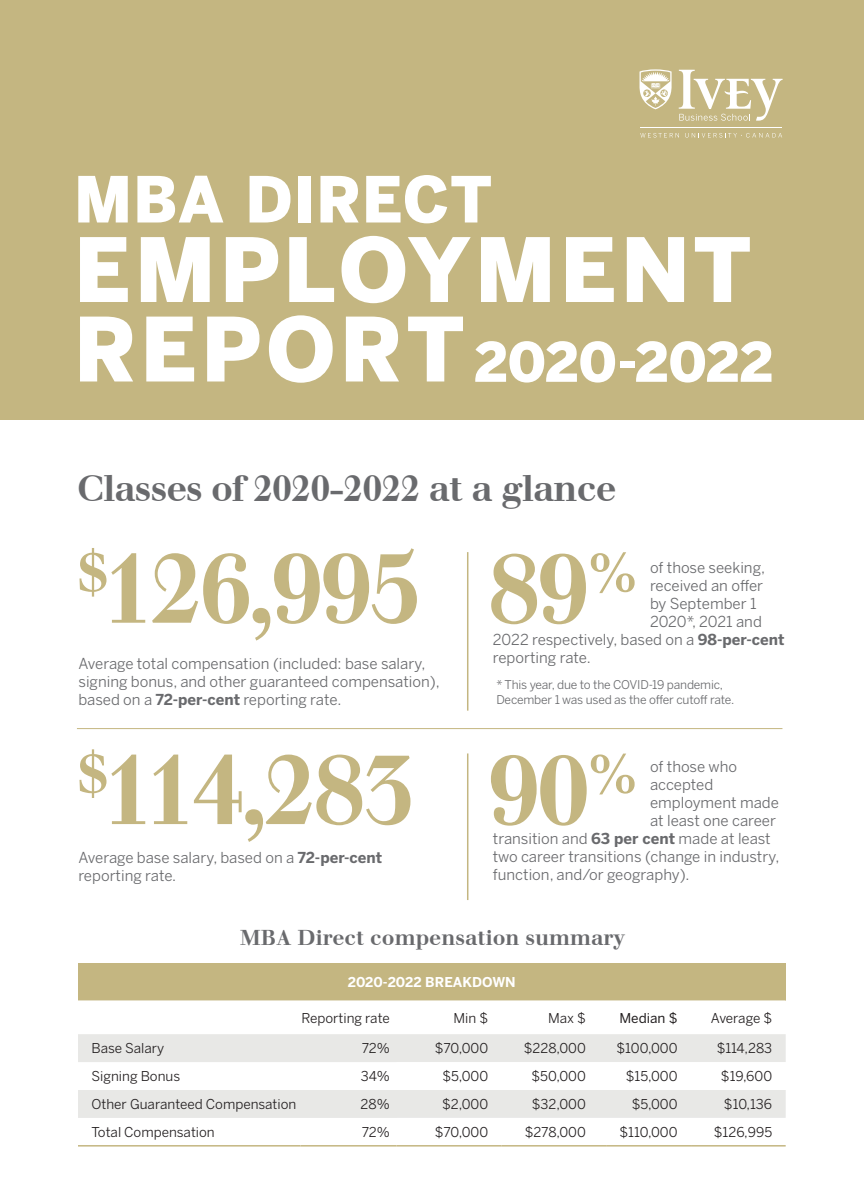
<style>
.page{position:relative;width:864px;height:1188px;background:#fff}
.page>*{position:absolute;margin:0;border:0;box-sizing:border-box;transform-origin:0 0}
._24_HEAD{font:700 97.5px "Walbaum S Si";letter-spacing:-.05em;color:#c4b681}
.t1{font:900 87.75px/79.5px "Benton Sans";letter-spacing:.045em;color:#fff}
.t2{font:900 63px "Benton Sans";letter-spacing:.01em;color:#fff}
.t3{font:900 54px "Benton Sans";letter-spacing:-.01em;color:#fff}
.HEAD{font:700 36px "Walbaum S Si";letter-spacing:-.025em;color:#696a6d}
.SUB_gray{font:700 21px "Walbaum S Si";color:#696a6d}
.recruiting_companies{font:15px/18px "Benton Sans";color:#696a6d}
.TABLE_NUMBERS{font:13.5px "Benton Sans";color:#231f20}
.TABLE_TEXT{font:13.5px "Benton Sans";color:#231f20}
.TABLE_HEAD{font:700 13.5px "Benton Sans";color:#fff}
.TABLE_NUMBERS-2{font:13.5px "Benton Sans";letter-spacing:-.02em;color:#231f20}
.TABLE_NUMBERS-3{font:13.5px "Benton Sans";color:#231f20}
.BIRDSEED{font:12px/14.4px "Benton Sans";letter-spacing:-.015em;color:#696a6d}
.s1{font-weight:700}
</style>
<div class="page">
<div style="left:0;top:0;width:864px;height:420px;background:#c4b681"></div>
<hr style="left:467px;top:552px;width:1px;height:159px;background:#c4b681">
<hr style="left:467px;top:753px;width:1px;height:147px;background:#c4b681">
<div style="left:78px;top:963px;width:708px;height:37px;background:#c4b681"></div>
<svg style="left:78px;top:1000px;width:708px;height:1px"></svg>
<svg style="left:78px;top:1034px;width:708px;height:84px;fill:#e8e8e6"></svg>
<svg style="left:397px;top:1062px;width:389px;height:56px"></svg>
<hr style="left:78px;top:1145px;width:222px;height:2px;background:#c4b681">
<hr style="left:300px;top:1145px;width:97px;height:2px;background:#c4b681">
<hr style="left:397px;top:1145px;width:105px;height:2px;background:#c4b681">
<hr style="left:502px;top:1145px;width:104px;height:2px;background:#c4b681">
<hr style="left:606px;top:1145px;width:85px;height:2px;background:#c4b681">
<hr style="left:691px;top:1145px;width:95px;height:2px;background:#c4b681">
<hr style="left:77px;top:728px;width:705px;height:1px;background:#c4b681">
<svg style="left:640px;top:133px;width:39px;height:5px"></svg>
<svg style="left:685px;top:133px;width:97px;height:5px"></svg>
<hr style="left:640px;top:127px;width:142px;height:1px;background:#fff">
<svg style="left:679px;top:70px;width:104px;height:51px"></svg>
<svg style="left:640px;top:69px;width:32px;height:40px"></svg>
<p class="t2" style="left:74px;top:162px;width:419px">MBA DIRECT</p>
<p class="t1" style="left:74px;top:229px;width:679px">EMPLOYMENT<br>REPORT</p>
<p class="t3" style="left:474px;top:330px;width:301px">2020-2022</p>
<p class="HEAD" style="left:77px;top:466px;width:541px">Classes of 2020-2022 at a glance</p>
<p class="_24_HEAD" style="left:78px;top:528px;width:347px"><sup>$</sup>126,995</p>
<p class="recruiting_companies" style="left:78px;top:655px;width:363px">Average total compensation (included: base salary, signing bonus, and other guaranteed compensation), based on a <span class="s1">72-per-cent</span> reporting rate.</p>
<p class="_24_HEAD" style="left:78px;top:729px;width:339px"><sup>$</sup>114,283</p>
<p class="recruiting_companies" style="left:78px;top:849px;width:305px">Average base salary, based on a <span class="s1">72-per-cent </span>reporting rate.</p>
<p class="_24_HEAD" style="left:487px;top:528px;width:154px">89<sup>%</sup></p>
<p class="recruiting_companies" style="left:650px;top:559px;width:117px">of those seeking,</p>
<p class="recruiting_companies" style="left:650px;top:577px;width:115px">received an offer</p>
<p class="recruiting_companies" style="left:650px;top:595px;width:108px">by September 1</p>
<p class="recruiting_companies" style="left:650px;top:613px;width:113px">2020*, 2021 and</p>
<p class="recruiting_companies" style="left:493px;top:631px;width:293px">2022 respectively, based on a <span class="s1">98-per-cent</span></p>
<p class="recruiting_companies" style="left:493px;top:649px;width:99px">reporting rate.</p>
<p class="BIRDSEED" style="left:496px;top:677px;width:239px">* This year, due to the COVID-19 pandemic,<br>December 1 was used as the offer cutoff rate.</p>
<p class="_24_HEAD" style="left:487px;top:730px;width:154px">90<sup>%</sup></p>
<p class="recruiting_companies" style="left:650px;top:757px;width:89px">of those who</p>
<p class="recruiting_companies" style="left:650px;top:775px;width:65px">accepted</p>
<p class="recruiting_companies" style="left:650px;top:793px;width:131px">employment made</p>
<p class="recruiting_companies" style="left:650px;top:811px;width:127px">at least one career</p>
<p class="recruiting_companies" style="left:493px;top:829px;width:279px">transition and <span class="s1">63 per cent</span> made at least</p>
<p class="recruiting_companies" style="left:493px;top:847px;width:288px">two career transitions (change in industry,</p>
<p class="recruiting_companies" style="left:493px;top:865px;width:198px">function, and/or geography).</p>
<p class="SUB_gray" style="left:240px;top:925px;width:387px">MBA Direct compensation summary</p>
<p class="TABLE_HEAD" style="left:348px;top:974px;width:169px">2020-2022 BREAKDOWN</p>
<p class="TABLE_NUMBERS" style="left:301px;top:1010px;width:90px">Reporting rate</p>
<p class="TABLE_NUMBERS" style="left:454px;top:1010px;width:36px">Min $</p>
<p class="TABLE_NUMBERS" style="left:548px;top:1010px;width:39px">Max $</p>
<p class="TABLE_NUMBERS-3" style="left:619px;top:1010px;width:60px">Median $</p>
<p class="TABLE_NUMBERS-2" style="left:711px;top:1010px;width:63px">Average $</p>
<p class="TABLE_TEXT" style="left:92px;top:1041px;width:74px">Base Salary</p>
<p class="TABLE_NUMBERS" style="left:362px;top:1041px;width:29px">72%</p>
<p class="TABLE_NUMBERS" style="left:435px;top:1041px;width:55px">$70,000</p>
<p class="TABLE_NUMBERS" style="left:524px;top:1041px;width:64px">$228,000</p>
<p class="TABLE_NUMBERS" style="left:616px;top:1041px;width:63px">$100,000</p>
<p class="TABLE_NUMBERS" style="left:717px;top:1041px;width:57px">$114,283</p>
<p class="TABLE_TEXT" style="left:92px;top:1068px;width:90px">Signing Bonus</p>
<p class="TABLE_NUMBERS" style="left:361px;top:1068px;width:31px">34%</p>
<p class="TABLE_NUMBERS" style="left:442px;top:1068px;width:47px">$5,000</p>
<p class="TABLE_NUMBERS" style="left:531px;top:1068px;width:56px">$50,000</p>
<p class="TABLE_NUMBERS" style="left:626px;top:1068px;width:53px">$15,000</p>
<p class="TABLE_NUMBERS" style="left:721px;top:1068px;width:53px">$19,600</p>
<p class="TABLE_TEXT" style="left:92px;top:1096px;width:206px">Other Guaranteed Compensation</p>
<p class="TABLE_NUMBERS" style="left:361px;top:1096px;width:31px">28%</p>
<p class="TABLE_NUMBERS" style="left:442px;top:1096px;width:48px">$2,000</p>
<p class="TABLE_NUMBERS" style="left:532px;top:1096px;width:56px">$32,000</p>
<p class="TABLE_NUMBERS" style="left:632px;top:1096px;width:47px">$5,000</p>
<p class="TABLE_NUMBERS" style="left:724px;top:1096px;width:50px">$10,136</p>
<p class="TABLE_TEXT" style="left:92px;top:1124px;width:125px">Total Compensation</p>
<p class="TABLE_NUMBERS" style="left:362px;top:1124px;width:29px">72%</p>
<p class="TABLE_NUMBERS" style="left:435px;top:1124px;width:55px">$70,000</p>
<p class="TABLE_NUMBERS" style="left:525px;top:1124px;width:63px">$278,000</p>
<p class="TABLE_NUMBERS" style="left:619px;top:1124px;width:60px">$110,000</p>
<p class="TABLE_NUMBERS" style="left:714px;top:1124px;width:60px">$126,995</p>
</div>
